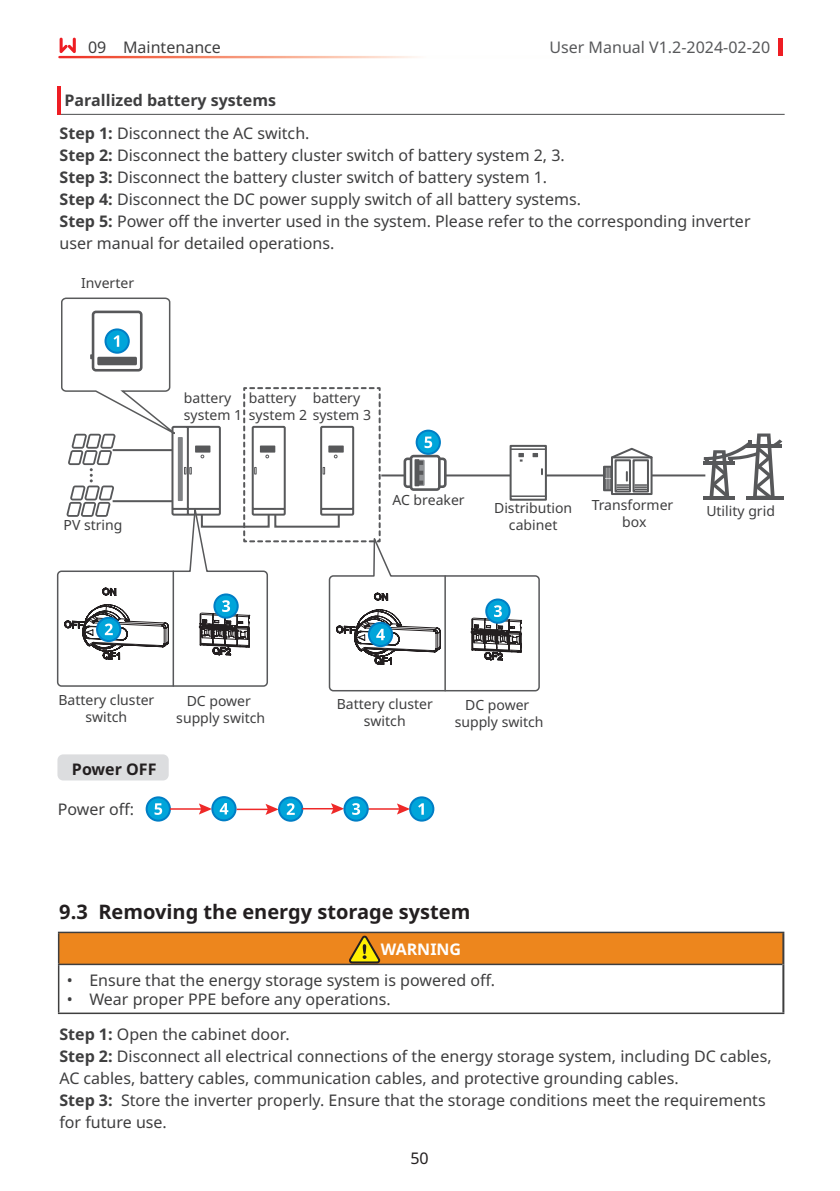
<style>
.page{position:relative;width:840px;height:1191px;background:#fff}
.page>*{position:absolute;margin:0;border:0;box-sizing:border-box;transform-origin:0 0}
.二级标题{font:700 20px "Noto Sans";color:#231f20}
.t1{font:16px/22px "Noto Sans";color:#3e3e3f}
.t2{font:16px "Noto Sans";color:#57585a}
.节{font:700 16px "Noto Sans";color:#3e3e3f}
.节-2{font:700 16px "Noto Sans";color:#231f20}
.t3{font:700 16px "Noto Sans";color:#fff}
.t4{font:16px "Noto Sans";color:#231f20}
.t5{font:14px/16.8px "Noto Sans";color:#3e3e3f;text-align:center}
.s1{font-weight:700}
</style>
<div class="page">
<svg style="left:60px;top:38px;width:16px;height:15px"></svg>
<div style="left:777px;top:38px;width:5px;height:18px;background:#ee1d23"></div>
<div style="left:59px;top:932px;width:724px;height:32px;background:#ed861d"></div>
<hr style="left:58px;top:931px;width:726px;height:2px;background:#3e3e3f">
<hr style="left:58px;top:933px;width:1px;height:30px;background:#3e3e3f">
<hr style="left:58px;top:963px;width:724px;height:2px;background:#3e3e3f">
<hr style="left:58px;top:965px;width:1px;height:47px;background:#3e3e3f">
<hr style="left:58px;top:1012px;width:726px;height:2px;background:#3e3e3f">
<hr style="left:782px;top:933px;width:2px;height:31px;background:#3e3e3f">
<hr style="left:782px;top:964px;width:2px;height:48px;background:#3e3e3f">
<svg style="left:346px;top:933px;width:34px;height:31px"></svg>
<hr style="left:57px;top:114px;width:727px;height:1px;background:#4b4c4d">
<hr style="left:57px;top:86px;width:4px;height:28px;background:#ee1d23">
<div style="left:57px;top:754px;width:112px;height:26px;background:#dcdddf;border-radius:6px"></div>
<div style="left:410px;top:797px;width:23px;height:23px;background:#00a5da;border-radius:50%"></div>
<div style="left:409px;top:796px;width:25px;height:25px;border:2px solid #007ec5;border-radius:50%"></div>
<svg style="left:418px;top:803px;width:5px;height:11px"></svg>
<div style="left:146px;top:797px;width:24px;height:23px;background:#00a5da;border-radius:50%"></div>
<div style="left:145px;top:796px;width:26px;height:25px;border:2px solid #007ec5;border-radius:50%"></div>
<svg style="left:154px;top:803px;width:8px;height:12px"></svg>
<hr style="left:170px;top:808px;width:33px;height:1px;background:#ee2928">
<svg style="left:199px;top:803px;width:13px;height:11px"></svg>
<div style="left:212px;top:797px;width:23px;height:23px;background:#00a5da;border-radius:50%"></div>
<div style="left:211px;top:796px;width:25px;height:25px;border:2px solid #007ec5;border-radius:50%"></div>
<svg style="left:219px;top:803px;width:9px;height:11px"></svg>
<hr style="left:236px;top:808px;width:33px;height:2px;background:#ee2928">
<svg style="left:265px;top:804px;width:13px;height:11px"></svg>
<div style="left:279px;top:797px;width:23px;height:23px;background:#00a5da;border-radius:50%"></div>
<div style="left:278px;top:796px;width:25px;height:25px;border:2px solid #007ec5;border-radius:50%"></div>
<svg style="left:286px;top:803px;width:8px;height:12px"></svg>
<hr style="left:302px;top:808px;width:33px;height:1px;background:#ee2928">
<svg style="left:331px;top:803px;width:13px;height:11px"></svg>
<hr style="left:368px;top:808px;width:33px;height:1px;background:#ee2928">
<svg style="left:396px;top:803px;width:14px;height:11px"></svg>
<div style="left:344px;top:797px;width:23px;height:23px;background:#00a5da;border-radius:50%"></div>
<div style="left:343px;top:796px;width:25px;height:25px;border:2px solid #007ec5;border-radius:50%"></div>
<svg style="left:352px;top:803px;width:8px;height:12px"></svg>
<hr style="left:745px;top:496px;width:37px;height:3px;background:#57585a">
<svg style="left:703px;top:433px;width:78px;height:66px"></svg>
<hr style="left:381px;top:474px;width:324px;height:2px;background:#57585a">
<svg style="left:613px;top:447px;width:40px;height:13px"></svg>
<svg style="left:610px;top:456px;width:42px;height:39px"></svg>
<div style="left:614px;top:459px;width:16px;height:33px;background:#fff;border:2px solid #57585a"></div>
<div style="left:632px;top:459px;width:16px;height:33px;background:#fff;border:2px solid #57585a"></div>
<svg style="left:602px;top:466px;width:10px;height:25px"></svg>
<svg style="left:616px;top:472px;width:12px;height:18px"></svg>
<svg style="left:604px;top:467px;width:6px;height:22px"></svg>
<svg style="left:634px;top:484px;width:12px;height:6px"></svg>
<svg style="left:542px;top:445px;width:4px;height:56px"></svg>
<hr style="left:510px;top:448px;width:35px;height:2px;background:#57585a">
<hr style="left:510px;top:495px;width:35px;height:2px;background:#57585a">
<svg style="left:58px;top:297px;width:484px;height:395px"></svg>
<p class="t1" style="left:88px;top:36px;width:134px">09 Maintenance</p>
<p class="t2" style="left:549px;top:36px;width:222px">User Manual V1.2-2024-02-20</p>
<p class="节" style="left:64px;top:89px;width:213px">Parallized battery systems</p>
<p class="t1" style="left:60px;top:123px;width:251px"><span class="s1">Step 1:</span> Disconnect the AC switch.</p>
<p class="t1" style="left:60px;top:145px;width:506px"><span class="s1">Step 2:</span> Disconnect the battery cluster switch of battery system 2, 3.</p>
<p class="t1" style="left:60px;top:167px;width:489px"><span class="s1">Step 3:</span> Disconnect the battery cluster switch of battery system 1.</p>
<p class="t1" style="left:60px;top:189px;width:522px"><span class="s1">Step 4:</span> Disconnect the DC power supply switch of all battery systems.</p>
<p class="t1" style="left:60px;top:211px;width:692px"><span class="s1">Step 5:</span> Power off the inverter used in the system. Please refer to the corresponding inverter user manual for detailed operations.</p>
<p class="t5" style="left:81px;top:275px;width:54px">Inverter</p>
<p class="t5" style="left:63px;top:517px;width:60px">PV string</p>
<p class="t5" style="left:184px;top:389px;width:60px;text-align:left">battery system 1</p>
<p class="t5" style="left:249px;top:389px;width:124px;text-align:left">battery<br>system 2 system 3</p>
<p class="t5" style="left:312px;top:389px;width:49px">battery</p>
<p class="t5" style="left:392px;top:491px;width:74px">AC breaker</p>
<p class="t5" style="left:494px;top:500px;width:80px">Distribution cabinet</p>
<p class="t5" style="left:591px;top:497px;width:83px">Transformer</p>
<p class="t5" style="left:622px;top:514px;width:26px">box</p>
<p class="t5" style="left:706px;top:503px;width:70px">Utility grid</p>
<p class="t5" style="left:58px;top:692px;width:97px">Battery cluster switch</p>
<p class="t5" style="left:336px;top:696px;width:97px">Battery cluster switch</p>
<p class="t5" style="left:187px;top:692px;width:66px">DC power</p>
<p class="t5" style="left:176px;top:709px;width:90px">supply switch</p>
<p class="节-2" style="left:72px;top:757px;width:86px">Power OFF</p>
<p class="t1" style="left:58px;top:798px;width:78px">Power off:</p>
<p class="t5" style="left:465px;top:697px;width:66px">DC power</p>
<p class="t5" style="left:454px;top:713px;width:90px">supply switch</p>
<p class="二级标题" style="left:59px;top:897px;width:412px">9.3 Removing the energy storage system</p>
<p class="t3" style="left:380px;top:938px;width:82px">WARNING</p>
<p class="t1" style="left:67px;top:969px;width:429px">• Ensure that the energy storage system is powered off.</p>
<p class="t1" style="left:67px;top:989px;width:325px">• Wear proper PPE before any operations.</p>
<p class="t1" style="left:59px;top:1024px;width:232px"><span class="s1">Step 1:</span> Open the cabinet door.</p>
<p class="t1" style="left:59px;top:1046px;width:713px"><span class="s1">Step 2:</span> Disconnect all electrical connections of the energy storage system, including DC cables,<br>AC cables, battery cables, communication cables, and protective grounding cables.</p>
<p class="t1" style="left:59px;top:1090px;width:707px"><span class="s1">Step 3:</span> Store the inverter properly. Ensure that the storage conditions meet the requirements for future use.</p>
<p class="t4" style="left:410px;top:1146px;width:20px">50</p>
</div>
